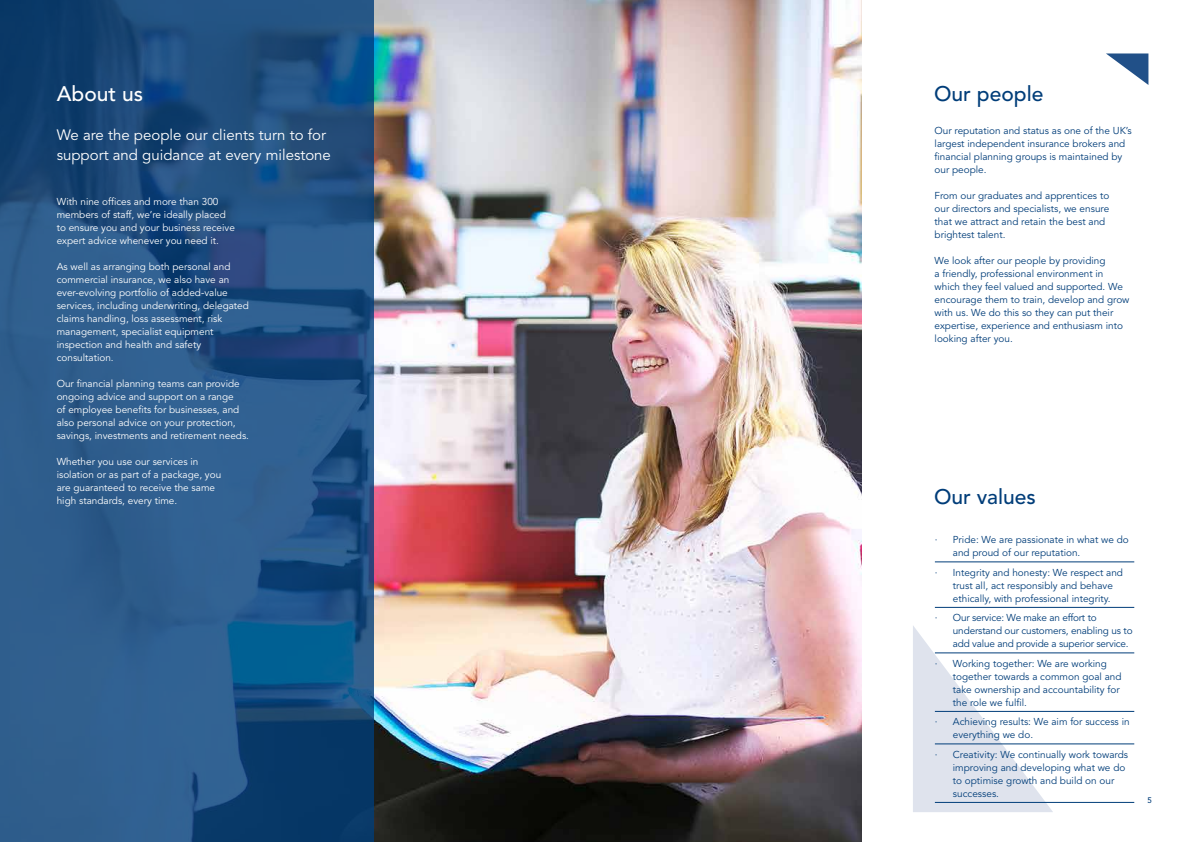
<style>
.page{position:relative;width:1191px;height:842px;background:#fff}
.page>*{position:absolute;margin:0;border:0;box-sizing:border-box;transform-origin:0 0}
.t1{font:500 21px "Avenir LT Std";color:#003d79}
.t2{font:500 21px "Avenir LT Std";color:#fff}
.t3{font:15px/19.5px "Avenir LT Std";color:#fff}
.t4{font:10px/13px "Avenir LT Std";color:#003d79}
.t5{font:10px/13px "Avenir LT Std";color:#fff}
.t6{font:10px/13px "Avenir LT Std";letter-spacing:-.02em;color:#003d79}
.t7{font:500 8px "Avenir LT Std";color:#003d79}
</style>
<div class="page">
<img style="left:373px;top:0;width:489px;height:842px">
<svg style="left:0;top:0;width:373px;height:842px;background:#235484"></svg>
<svg style="left:1106px;top:53px;width:42px;height:32px"></svg>
<svg style="left:913px;top:626px;width:140px;height:186px"></svg>
<hr style="left:935px;top:562px;width:199px;height:1px;background:#003d79">
<hr style="left:935px;top:607px;width:199px;height:1px;background:#003d79">
<hr style="left:935px;top:653px;width:199px;height:1px;background:#003d79">
<hr style="left:935px;top:711px;width:199px;height:1px;background:#003d79">
<hr style="left:935px;top:744px;width:199px;height:1px;background:#003d79">
<hr style="left:935px;top:802px;width:199px;height:1px;background:#003d79">
<h1 class="t2" style="left:57px;top:82px;width:88px">About us</h1>
<h1 class="t1" style="left:934px;top:82px;width:111px">Our people</h1>
<h2 class="t3" style="left:57px;top:126px;width:276px">We are the people our clients turn to for support and guidance at every milestone</h2>
<p class="t5" style="left:57px;top:195px;width:180px">With nine offices and more than 300 members of staff, we’re ideally placed to ensure you and your business receive expert advice whenever you need it.</p>
<p class="t5" style="left:57px;top:260px;width:194px">As well as arranging both personal and commercial insurance, we also have an ever-evolving portfolio of added-value services, including underwriting, delegated claims handling, loss assessment, risk management, specialist equipment inspection and health and safety consultation.</p>
<p class="t5" style="left:57px;top:377px;width:194px">Our financial planning teams can provide ongoing advice and support on a range<br>of employee benefits for businesses, and also personal advice on your protection, savings, investments and retirement needs.</p>
<p class="t5" style="left:57px;top:455px;width:166px">Whether you use our services in isolation or as part of a package, you are guaranteed to receive the same high standards, every time.</p>
<p class="t4" style="left:934px;top:124px;width:199px">Our reputation and status as one of the UK’s largest independent insurance brokers and financial planning groups is maintained by our people.</p>
<p class="t4" style="left:934px;top:189px;width:176px">From our graduates and apprentices to our directors and specialists, we ensure that we attract and retain the best and brightest talent.</p>
<p class="t4" style="left:934px;top:254px;width:196px">We look after our people by providing<br>a friendly, professional environment in which they feel valued and supported. We encourage them to train, develop and grow with us. We do this so they can put their expertise, experience and enthusiasm into looking after you.</p>
<h1 class="t1" style="left:934px;top:485px;width:103px">Our values</h1>
<p class="t4" style="left:935px;top:533px;width:4px">∙</p>
<p class="t4" style="left:953px;top:533px;width:177px">Pride: We are passionate in what we do and proud of our reputation.</p>
<p class="t4" style="left:935px;top:566px;width:4px">∙</p>
<p class="t4" style="left:953px;top:566px;width:172px">Integrity and honesty: We respect and trust all, act responsibly and behave ethically, with professional integrity.</p>
<p class="t4" style="left:935px;top:611px;width:4px">∙</p>
<p class="t6" style="left:953px;top:611px;width:181px">Our service: We make an effort to understand our customers, enabling us to add value and provide a superior service.</p>
<p class="t4" style="left:935px;top:657px;width:4px">∙</p>
<p class="t4" style="left:953px;top:657px;width:170px">Working together: We are working together towards a common goal and take ownership and accountability for the role we fulfil.</p>
<p class="t4" style="left:935px;top:715px;width:4px">∙</p>
<p class="t4" style="left:953px;top:715px;width:178px">Achieving results: We aim for success in everything we do.</p>
<p class="t4" style="left:935px;top:748px;width:4px">∙</p>
<p class="t4" style="left:953px;top:748px;width:177px">Creativity: We continually work towards improving and developing what we do to optimise growth and build on our successes.</p>
<p class="t7" style="left:1147px;top:796px;width:6px">5</p>
</div>
